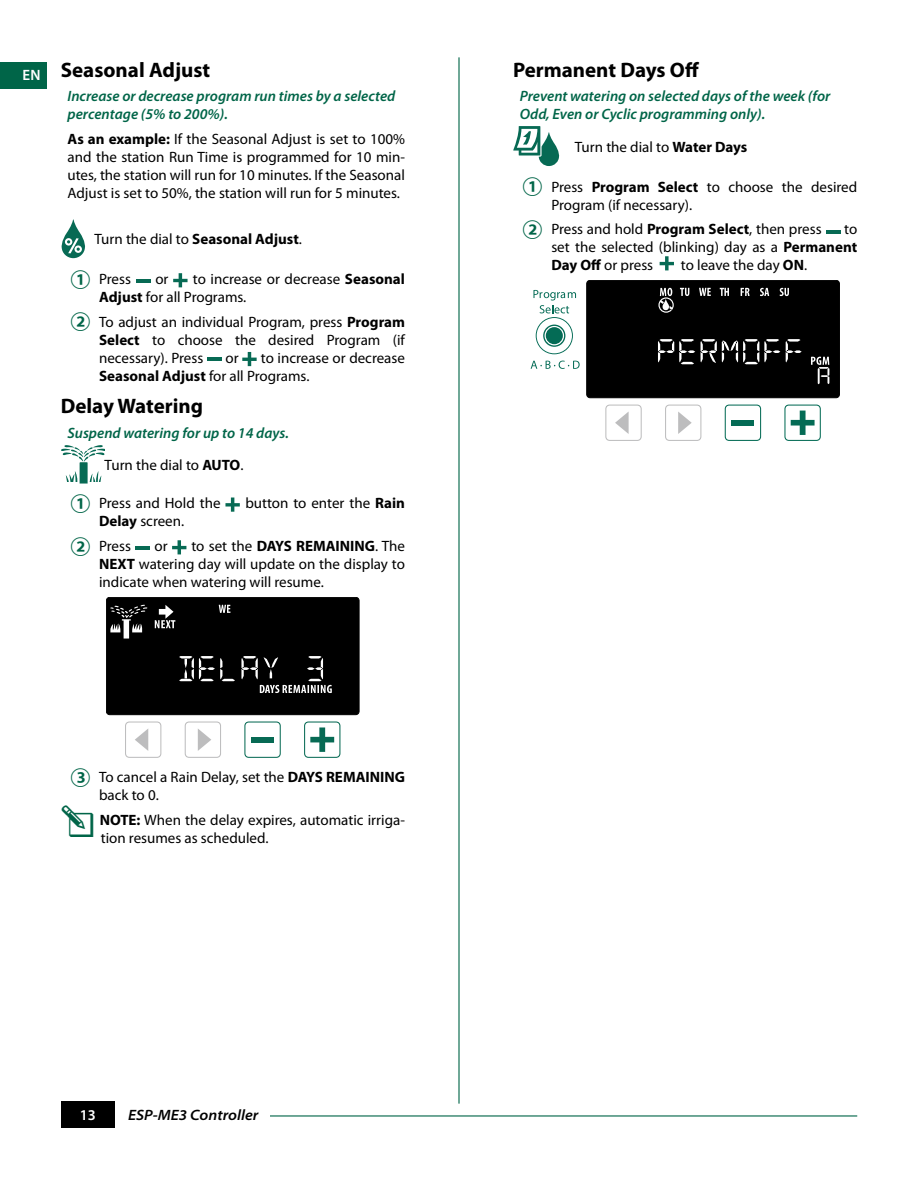
<style>
.page{position:relative;width:918px;height:1188px;background:#fff}
.page>*{position:absolute;margin:0;border:0;box-sizing:border-box;transform-origin:0 0}
.t1{font:700 21px "Myriad Pro";color:#000}
.t2{font:15px/18px "Myriad Pro";color:#000}
.t3{font:italic 600 15px/18px "Myriad Pro";color:#006548}
.t4{font:italic 600 semi-expanded 15px "Myriad Pro";color:#000}
.t5{font:600 15px "Myriad Pro";color:#fff}
.s1{font-weight:700}
.s2{font-weight:400;font-style:normal;color:#000}
.s3{font-weight:700;font-style:normal;color:#000}
</style>
<div class="page">
<hr style="left:458px;top:57px;width:2px;height:1047px;background:#006548">
<hr style="left:216px;top:1115px;width:641px;height:2px;background:#006548">
<div style="left:128px;top:1109px;width:142px;height:11px;background:#fff"></div>
<div style="left:61px;top:1101px;width:54px;height:26px;background:#000"></div>
<div style="left:0;top:62px;width:47px;height:27px;background:#006548"></div>
<svg style="left:61px;top:219px;width:24px;height:39px"></svg>
<hr style="left:136px;top:279px;width:14px;height:3px;background:#076a54">
<svg style="left:173px;top:273px;width:15px;height:14px"></svg>
<hr style="left:207px;top:358px;width:15px;height:3px;background:#076a54">
<svg style="left:242px;top:352px;width:15px;height:14px"></svg>
<svg style="left:61px;top:445px;width:44px;height:39px"></svg>
<svg style="left:225px;top:498px;width:15px;height:14px"></svg>
<hr style="left:136px;top:546px;width:14px;height:3px;background:#076a54">
<svg style="left:172px;top:540px;width:14px;height:14px"></svg>
<svg style="left:106px;top:597px;width:253px;height:118px;background:#0c0c0c"></svg>
<svg style="left:304px;top:722px;width:36px;height:36px"></svg>
<svg style="left:244px;top:722px;width:37px;height:36px"></svg>
<div style="left:252px;top:737px;width:22px;height:5px;background:#076a54"></div>
<svg style="left:125px;top:722px;width:36px;height:36px"></svg>
<svg style="left:185px;top:722px;width:36px;height:36px"></svg>
<svg style="left:513px;top:126px;width:46px;height:40px"></svg>
<hr style="left:826px;top:230px;width:14px;height:4px;background:#076a54">
<svg style="left:660px;top:256px;width:14px;height:14px"></svg>
<svg style="left:536px;top:317px;width:37px;height:37px"></svg>
<div style="left:537px;top:318px;width:35px;height:35px;background:#fff;border-radius:50%"></div>
<svg style="left:543px;top:325px;width:22px;height:22px"></svg>
<svg style="left:533px;top:290px;width:43px;height:23px"></svg>
<svg style="left:531px;top:361px;width:49px;height:8px"></svg>
<svg style="left:784px;top:405px;width:37px;height:36px"></svg>
<svg style="left:785px;top:406px;width:35px;height:34px"></svg>
<svg style="left:725px;top:405px;width:36px;height:36px"></svg>
<svg style="left:726px;top:406px;width:34px;height:34px"></svg>
<div style="left:732px;top:420px;width:22px;height:6px;background:#046b55"></div>
<svg style="left:605px;top:405px;width:37px;height:36px"></svg>
<svg style="left:606px;top:406px;width:35px;height:34px"></svg>
<svg style="left:665px;top:405px;width:36px;height:36px"></svg>
<svg style="left:666px;top:406px;width:34px;height:34px"></svg>
<svg style="left:586px;top:280px;width:254px;height:118px;background:#0c0c0c"></svg>
<h1 class="t1" style="left:23px;top:58px;width:189px"><sub>EN</sub> Seasonal Adjust</h1>
<p class="t3" style="left:68px;top:88px;width:329px">Increase or decrease program run times by a selected percentage (5% to 200%).</p>
<p class="t2" style="left:68px;top:130px;width:339px;text-align:justify"><span class="s1">As an example:</span> If the Seasonal Adjust is set to 100% and the station Run Time is programmed for 10 min&shy;utes, the station will run for 10 minutes. If the Seasonal Adjust is set to 50%, the station will run for 5 minutes.</p>
<p class="t2" style="left:94px;top:231px;width:209px">Turn the dial to <span class="s1">Seasonal Adjust</span>.</p>
<p class="t2" style="left:99px;top:270px;width:33px">Press</p>
<p class="t2" style="left:155px;top:270px;width:15px">or</p>
<p class="t2" style="left:99px;top:270px;width:307px;text-indent:94px">to increase or decrease <span class="s1">Seasonal<br>Adjust</span> for all Programs.</p>
<p class="t2" style="left:99px;top:313px;width:307px;text-align:justify">To adjust an individual Program, press <span class="s1">Program Select</span> to choose the desired Program (if necessary). Press</p>
<p class="t2" style="left:99px;top:349px;width:307px;text-indent:162px">to increase or decrease<br><span class="s1">Seasonal Adjust</span> for all Programs.</p>
<h1 class="t1" style="left:61px;top:394px;width:144px">Delay Watering</h1>
<p class="t3" style="left:68px;top:417px;width:223px;line-height:32.1px;text-align:center">Suspend watering for up to 14 days.<br><span class="s2">Turn the dial to</span> <span class="s3">AUTO</span><span class="s2">.</span></p>
<p class="t2" style="left:99px;top:495px;width:123px">Press and Hold the</p>
<p class="t2" style="left:245px;top:495px;width:161px">button to enter the <span class="s1">Rain</span></p>
<p class="t2" style="left:99px;top:509px;width:87px;line-height:24.8px"><span class="s1">Delay</span> screen.<br>Press</p>
<p class="t2" style="left:226px;top:349px;width:15px">or</p>
<p class="t2" style="left:99px;top:538px;width:307px;text-align:justify;text-indent:92px">to set the <span class="s1">DAYS REMAINING</span>. The <span class="s1">NEXT</span> watering day will update on the display to indicate when watering will resume.</p>
<p class="t2" style="left:155px;top:538px;width:15px">or</p>
<p class="t2" style="left:99px;top:769px;width:307px">To cancel a Rain Delay, set the <span class="s1">DAYS REMAINING </span>back to 0.</p>
<p class="t2" style="left:100px;top:811px;width:307px"><span class="s1">NOTE:</span> When the delay expires, automatic irriga&shy;tion resumes as scheduled.</p>
<p class="t5" style="left:80px;top:1107px;width:18px">13</p>
<p class="t4" style="left:128px;top:1107px;width:132px">ESP-ME3 Controller</p>
<h1 class="t1" style="left:513px;top:58px;width:188px">Permanent Days Off</h1>
<p class="t3" style="left:520px;top:88px;width:312px">Prevent watering on selected days of the week (for<br>Odd, Even or Cyclic programming only).</p>
<p class="t2" style="left:575px;top:138px;width:174px">Turn the dial to <span class="s1">Water Days</span></p>
<p class="t2" style="left:551px;top:178px;width:307px">Press <span class="s1">Program Select</span> to choose the desired<br>Program (if necessary).</p>
<p class="t2" style="left:551px;top:221px;width:272px">Press and hold <span class="s1">Program Select</span>, then press</p>
<p class="t2" style="left:551px;top:221px;width:307px;text-align:justify;text-indent:293px">to set the selected (blinking) day as a <span class="s1">Permanent Day Off</span> or press</p>
<p class="t2" style="left:681px;top:257px;width:128px">to leave the day <span class="s1">ON</span>.</p>
</div>
